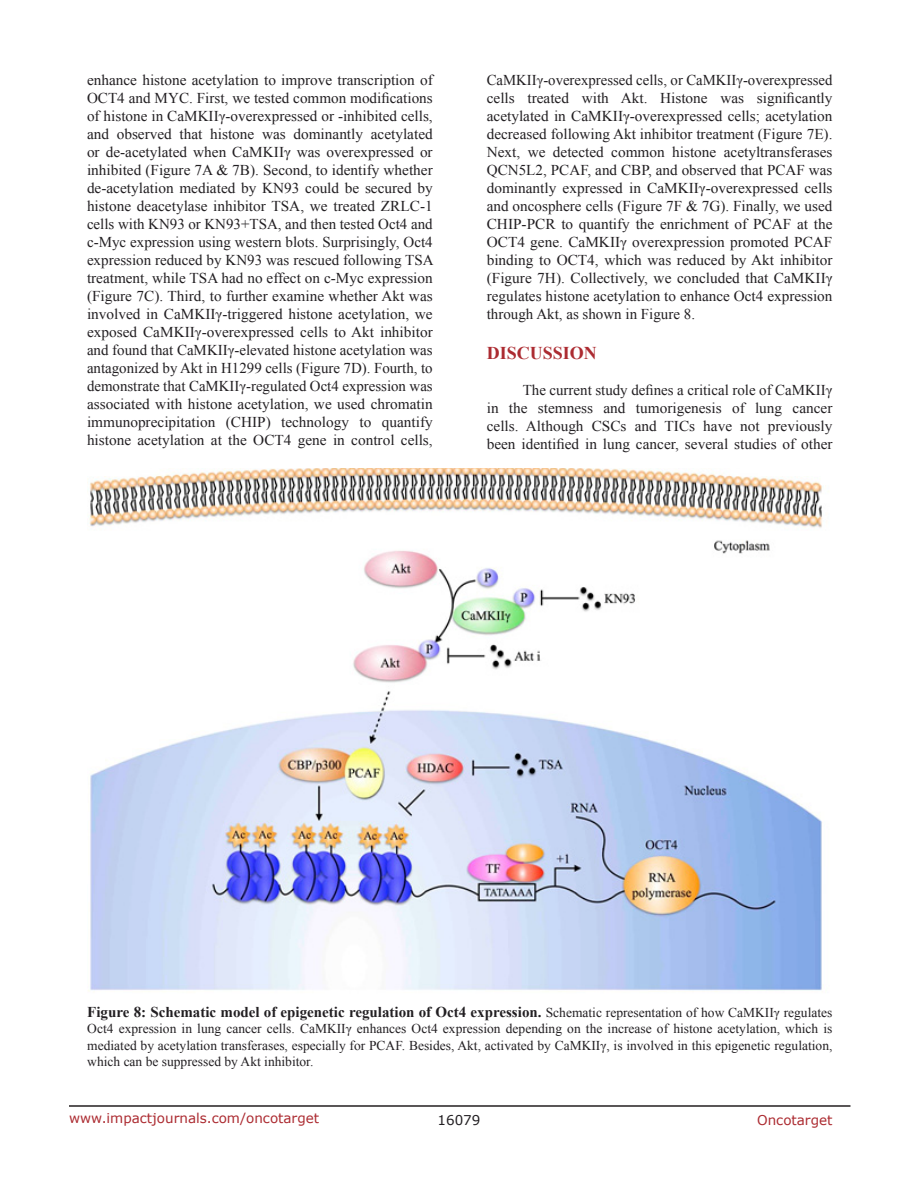
<style>
.page{position:relative;width:918px;height:1188px;background:#fff}
.page>*{position:absolute;margin:0;border:0;box-sizing:border-box;transform-origin:0 0}
.Heading{font:700 18px "Times New Roman";color:#ac2b31}
.BodyText{font:15px/18px "Times New Roman";color:#221f22;text-align:justify}
.FigureText{font:700 15px "Times New Roman";color:#221f22}
.FigureText-2{font:13.5px/16.2px "Times New Roman";color:#221f22;text-align:justify}
.t1{font:13.5px "Verdana";color:#ac2b31}
.t2{font:13.5px "Verdana";color:#221f22}
.s1{font-weight:400;font-size:13.5px}
</style>
<div class="page">
<hr style="left:69px;top:1105px;width:781px;height:2px;background:#231f20">
<img style="left:88px;top:468px;width:736px;height:524px">
<p class="BodyText" style="left:87px;top:71px;width:348px">enhance histone acetylation to improve transcription of OCT4 and MYC. First, we tested common modifications of histone in CaMKIIγ-overexpressed or -inhibited cells, and observed that histone was dominantly acetylated or de-acetylated when CaMKIIγ was overexpressed or inhibited (Figure 7A &amp; 7B). Second, to identify whether de-acetylation mediated by KN93 could be secured by histone deacetylase inhibitor TSA, we treated ZRLC-1 cells with KN93 or KN93+TSA, and then tested Oct4 and c-Myc expression using western blots. Surprisingly, Oct4 expression reduced by KN93 was rescued following TSA treatment, while TSA had no effect on c-Myc expression (Figure 7C). Third, to further examine whether Akt was involved in CaMKIIγ-triggered histone acetylation, we exposed CaMKIIγ-overexpressed cells to Akt inhibitor and found that CaMKIIγ-elevated histone acetylation was antagonized by Akt in H1299 cells (Figure 7D). Fourth, to demonstrate that CaMKIIγ-regulated Oct4 expression was associated with histone acetylation, we used chromatin immunoprecipitation (CHIP) technology to quantify histone acetylation at the OCT4 gene in control cells,</p>
<p class="BodyText" style="left:487px;top:71px;width:347px">CaMKIIγ-overexpressed cells, or CaMKIIγ-overexpressed cells treated with Akt. Histone was significantly acetylated in CaMKIIγ-overexpressed cells; acetylation decreased following Akt inhibitor treatment (Figure 7E).<br>Next, we detected common histone acetyltransferases QCN5L2, PCAF, and CBP, and observed that PCAF was dominantly expressed in CaMKIIγ-overexpressed cells and oncosphere cells (Figure 7F &amp; 7G). Finally, we used CHIP-PCR to quantify the enrichment of PCAF at the OCT4 gene. CaMKIIγ overexpression promoted PCAF binding to OCT4, which was reduced by Akt inhibitor (Figure 7H). Collectively, we concluded that CaMKIIγ regulates histone acetylation to enhance Oct4 expression through Akt, as shown in Figure 8.</p>
<p class="Heading" style="left:487px;top:341px;width:112px">DISCUSSION</p>
<p class="BodyText" style="left:487px;top:381px;width:347px;text-indent:36px">The current study defines a critical role of CaMKIIγ in the stemness and tumorigenesis of lung cancer cells. Although CSCs and TICs have not previously been identified in lung cancer, several studies of other</p>
<p class="FigureText" style="left:87px;top:1002px;width:747px">Figure 8: Schematic model of epigenetic regulation of Oct4 expression. <span class="s1">Schematic representation of how CaMKIIγ regulates</span></p>
<p class="FigureText-2" style="left:87px;top:1021px;width:747px">Oct4 expression in lung cancer cells. CaMKIIγ enhances Oct4 expression depending on the increase of histone acetylation, which is mediated by acetylation transferases, especially for PCAF. Besides, Akt, activated by CaMKIIγ, is involved in this epigenetic regulation, which can be suppressed by Akt inhibitor.</p>
<p class="t1" style="left:69px;top:1109px;width:252px">www.impactjournals.com/oncotarget</p>
<p class="t2" style="left:438px;top:1111px;width:44px">16079</p>
<p class="t1" style="left:757px;top:1111px;width:77px">Oncotarget</p>
</div>
